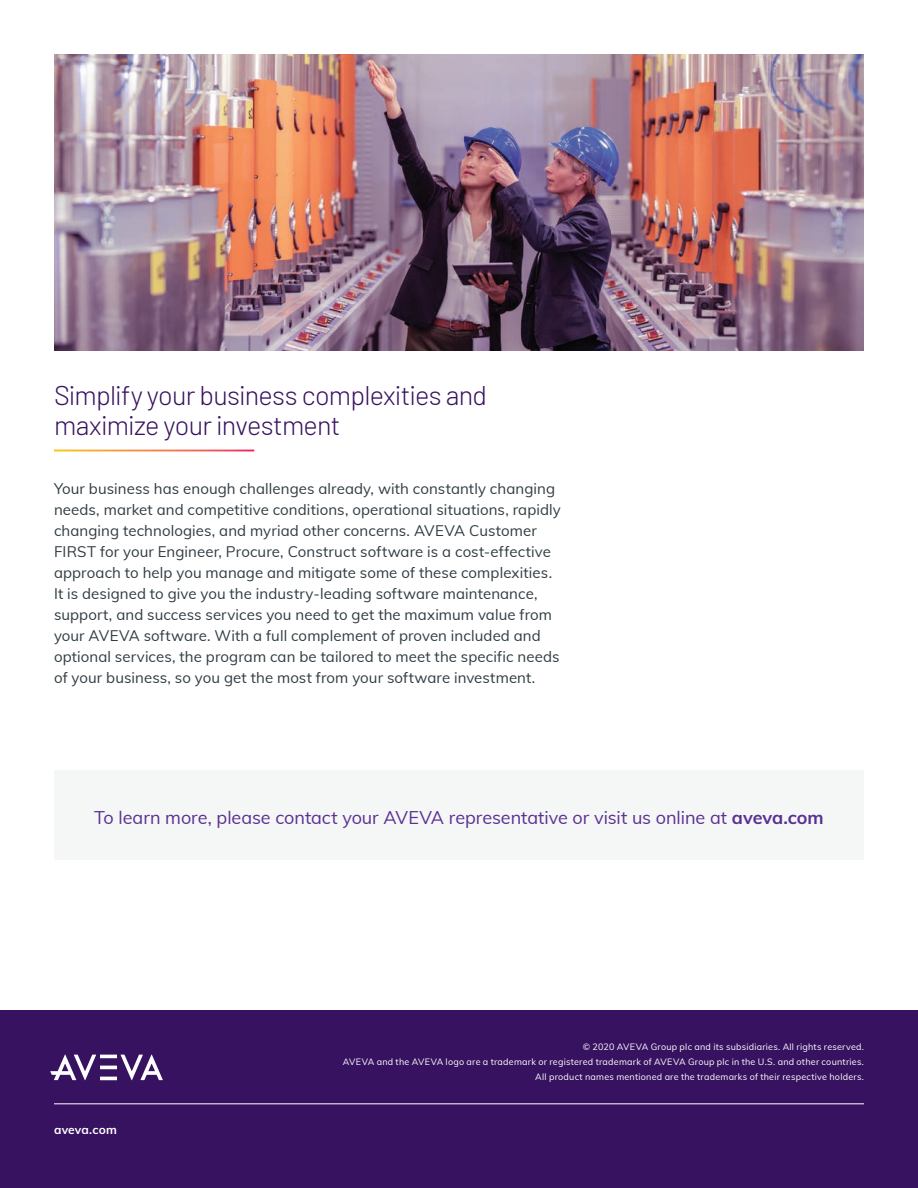
<style>
.page{position:relative;width:918px;height:1188px;background:#fff}
.page>*{position:absolute;margin:0;border:0;box-sizing:border-box;transform-origin:0 0}
.H3_Internal_Pages{font:300 27px/30px "Barlow";letter-spacing:-.03em;color:#371260}
.Body_Copy_Callout{font:18px "Muli";color:#5a3092}
.Body_Copy{font:15px/21px "Muli";letter-spacing:.005em;color:#2f3b41}
.t1{font:700 12px "Muli";letter-spacing:.01em;color:#fff}
.t2{font:9px/15px "Muli";letter-spacing:.025em;color:#fff;text-align:right}
.s1{font-weight:700}
</style>
<div class="page">
<div style="left:0;top:1010px;width:918px;height:178px;background:#371260"></div>
<hr style="left:100px;top:1077px;width:17px;height:3px;background:#fff">
<hr style="left:100px;top:1066px;width:17px;height:3px;background:#fff">
<hr style="left:100px;top:1055px;width:17px;height:3px;background:#fff">
<svg style="left:50px;top:1055px;width:46px;height:25px"></svg>
<svg style="left:121px;top:1055px;width:42px;height:25px"></svg>
<hr style="left:54px;top:1104px;width:810px;height:1px;background:#fff">
<img style="left:54px;top:54px;width:810px;height:297px">
<div style="left:54px;top:770px;width:810px;height:90px;background:#f5f6f6"></div>
<p class="H3_Internal_Pages" style="left:54px;top:380px;width:435px">Simplify your business complexities and maximize your investment</p>
<p class="Body_Copy" style="left:54px;top:477px;width:508px">Your business has enough challenges already, with constantly changing needs, market and competitive conditions, operational situations, rapidly changing technologies, and myriad other concerns. AVEVA Customer FIRST for your Engineer, Procure, Construct software is a cost-effective approach to help you manage and mitigate some of these complexities.<br>It is designed to give you the industry-leading software maintenance, support, and success services you need to get the maximum value from your AVEVA software. With a full complement of proven included and optional services, the program can be tailored to meet the specific needs of your business, so you get the most from your software investment.</p>
<p class="Body_Copy_Callout" style="left:94px;top:804px;width:731px">To learn more, please contact your AVEVA representative or visit us online at <span class="s1">aveva.com</span></p>
<p class="t1" style="left:54px;top:1121px;width:64px">aveva.com</p>
<p class="t2" style="left:343px;top:1039px;width:523px">© 2020 AVEVA Group plc and its subsidiaries. All rights reserved.<br>AVEVA and the AVEVA logo are a trademark or registered trademark of AVEVA Group plc in the U.S. and other countries.<br>All product names mentioned are the trademarks of their respective holders.</p>
</div>
